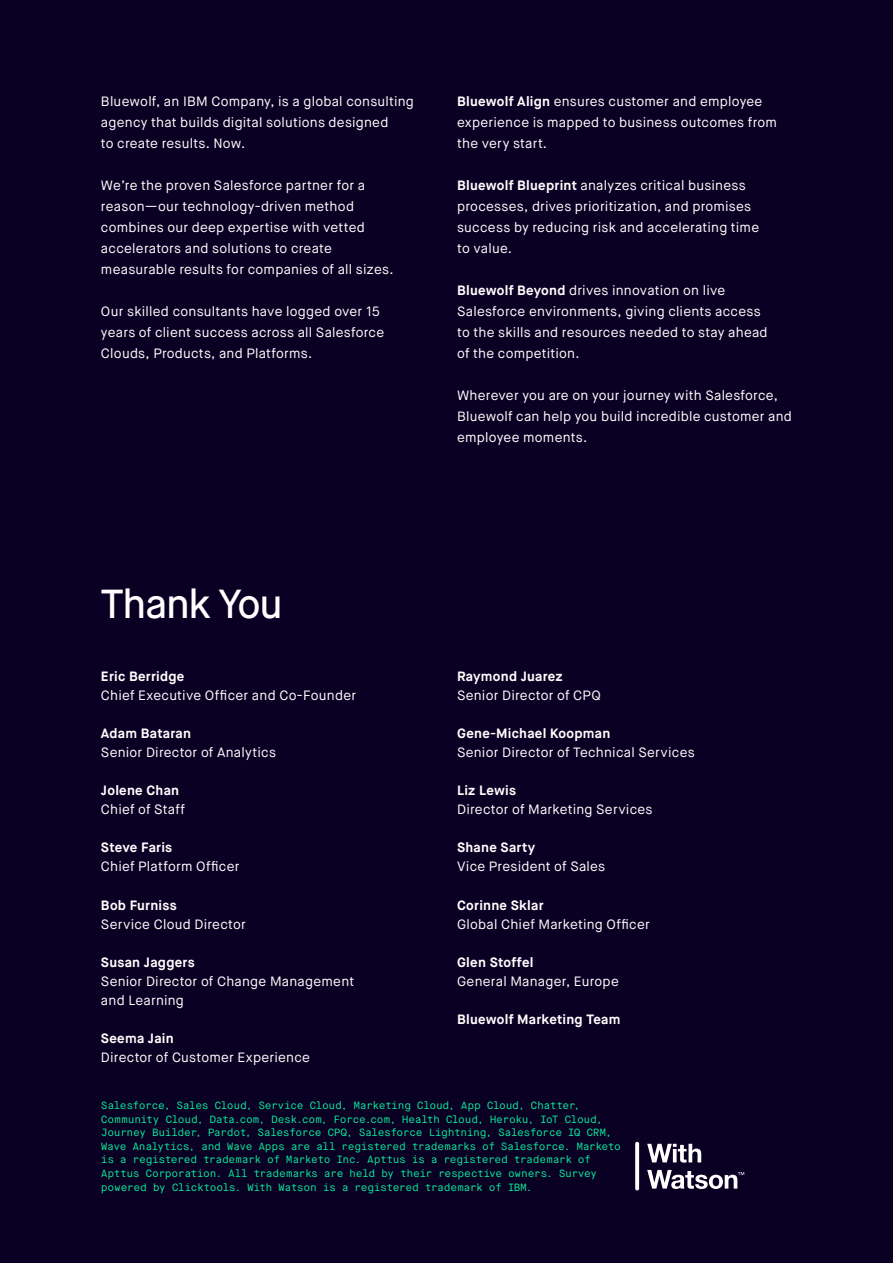
<style>
.page{position:relative;width:893px;height:1263px;background:#0a0023}
.page>*{position:absolute;margin:0;border:0;box-sizing:border-box;transform-origin:0 0}
.t1{font:500 40.5px "Maison Neue";letter-spacing:-.03em;color:#fff}
.t2{font:13.5px/21px "Maison Neue";letter-spacing:.015em;color:#fff}
.t3{font:700 13.5px "Maison Neue";letter-spacing:.02em;color:#fff}
.t4{font:10.5px/13.5px "Maison Neue Mono";letter-spacing:-.04em;color:#0af0a0}
.s1{font-weight:700}
</style>
<div class="page">
<svg style="left:635px;top:1142px;width:109px;height:48px"></svg>
<p class="t2" style="left:101px;top:91px;width:314px">Bluewolf, an IBM Company, is a global consulting agency that builds digital solutions designed<br>to create results. Now.</p>
<p class="t2" style="left:101px;top:175px;width:294px">We’re the proven Salesforce partner for a reason—our technology-driven method combines our deep expertise with vetted accelerators and solutions to create measurable results for companies of all sizes.</p>
<p class="t2" style="left:101px;top:301px;width:285px">Our skilled consultants have logged over 15 years of client success across all Salesforce<br>Clouds, Products, and Platforms.</p>
<p class="t2" style="left:457px;top:91px;width:321px"><span class="s1">Bluewolf Align</span> ensures customer and employee experience is mapped to business outcomes from the very start.</p>
<p class="t2" style="left:457px;top:175px;width:304px"><span class="s1">Bluewolf Blueprint</span> analyzes critical business processes, drives prioritization, and promises success by reducing risk and accelerating time to value.</p>
<p class="t2" style="left:457px;top:280px;width:312px"><span class="s1">Bluewolf Beyond</span> drives innovation on live Salesforce environments, giving clients access to the skills and resources needed to stay ahead of the competition.</p>
<p class="t2" style="left:457px;top:385px;width:336px">Wherever you are on your journey with Salesforce,<br>Bluewolf can help you build incredible customer and employee moments.</p>
<h1 class="t1" style="left:101px;top:578px;width:183px">Thank You</h1>
<p class="t3" style="left:101px;top:668px;width:85px">Eric Berridge</p>
<p class="t2" style="left:101px;top:685px;width:257px">Chief Executive Officer and Co-Founder</p>
<p class="t3" style="left:101px;top:725px;width:92px">Adam Bataran</p>
<p class="t2" style="left:101px;top:742px;width:177px">Senior Director of Analytics</p>
<p class="t3" style="left:101px;top:782px;width:80px">Jolene Chan</p>
<p class="t2" style="left:101px;top:799px;width:85px">Chief of Staff</p>
<p class="t3" style="left:101px;top:839px;width:73px">Steve Faris</p>
<p class="t2" style="left:101px;top:856px;width:140px">Chief Platform Officer</p>
<p class="t3" style="left:101px;top:896px;width:77px">Bob Furniss</p>
<p class="t2" style="left:101px;top:913px;width:146px">Service Cloud Director</p>
<p class="t3" style="left:101px;top:953px;width:95px">Susan Jaggers</p>
<p class="t2" style="left:101px;top:972px;width:255px;line-height:19px">Senior Director of Change Management and Learning</p>
<p class="t3" style="left:101px;top:1030px;width:74px">Seema Jain</p>
<p class="t2" style="left:101px;top:1047px;width:211px">Director of Customer Experience</p>
<p class="t3" style="left:457px;top:668px;width:107px">Raymond Juarez</p>
<p class="t2" style="left:457px;top:685px;width:145px">Senior Director of CPQ</p>
<p class="t3" style="left:457px;top:725px;width:155px">Gene-Michael Koopman</p>
<p class="t2" style="left:457px;top:742px;width:239px">Senior Director of Technical Services</p>
<p class="t3" style="left:457px;top:782px;width:60px">Liz Lewis</p>
<p class="t2" style="left:457px;top:799px;width:197px">Director of Marketing Services</p>
<p class="t3" style="left:457px;top:839px;width:80px">Shane Sarty</p>
<p class="t2" style="left:457px;top:856px;width:150px">Vice President of Sales</p>
<p class="t3" style="left:457px;top:896px;width:88px">Corinne Sklar</p>
<p class="t2" style="left:457px;top:913px;width:194px">Global Chief Marketing Officer</p>
<p class="t3" style="left:457px;top:953px;width:78px">Glen Stoffel</p>
<p class="t2" style="left:457px;top:971px;width:163px">General Manager, Europe</p>
<p class="t3" style="left:457px;top:1010px;width:165px">Bluewolf Marketing Team</p>
<p class="t4" style="left:101px;top:1099px;width:521px">Salesforce, Sales Cloud, Service Cloud, Marketing Cloud, App Cloud, Chatter, Community Cloud, Data.com, Desk.com, Force.com, Health Cloud, Heroku, IoT Cloud, Journey Builder, Pardot, Salesforce CPQ, Salesforce Lightning, Salesforce IQ CRM, Wave Analytics, and Wave Apps are all registered trademarks of Salesforce. Marketo is a registered trademark of Marketo Inc. Apttus is a registered trademark of Apttus Corporation. All trademarks are held by their respective owners. Survey powered by Clicktools. With Watson is a registered trademark of IBM.</p>
</div>
